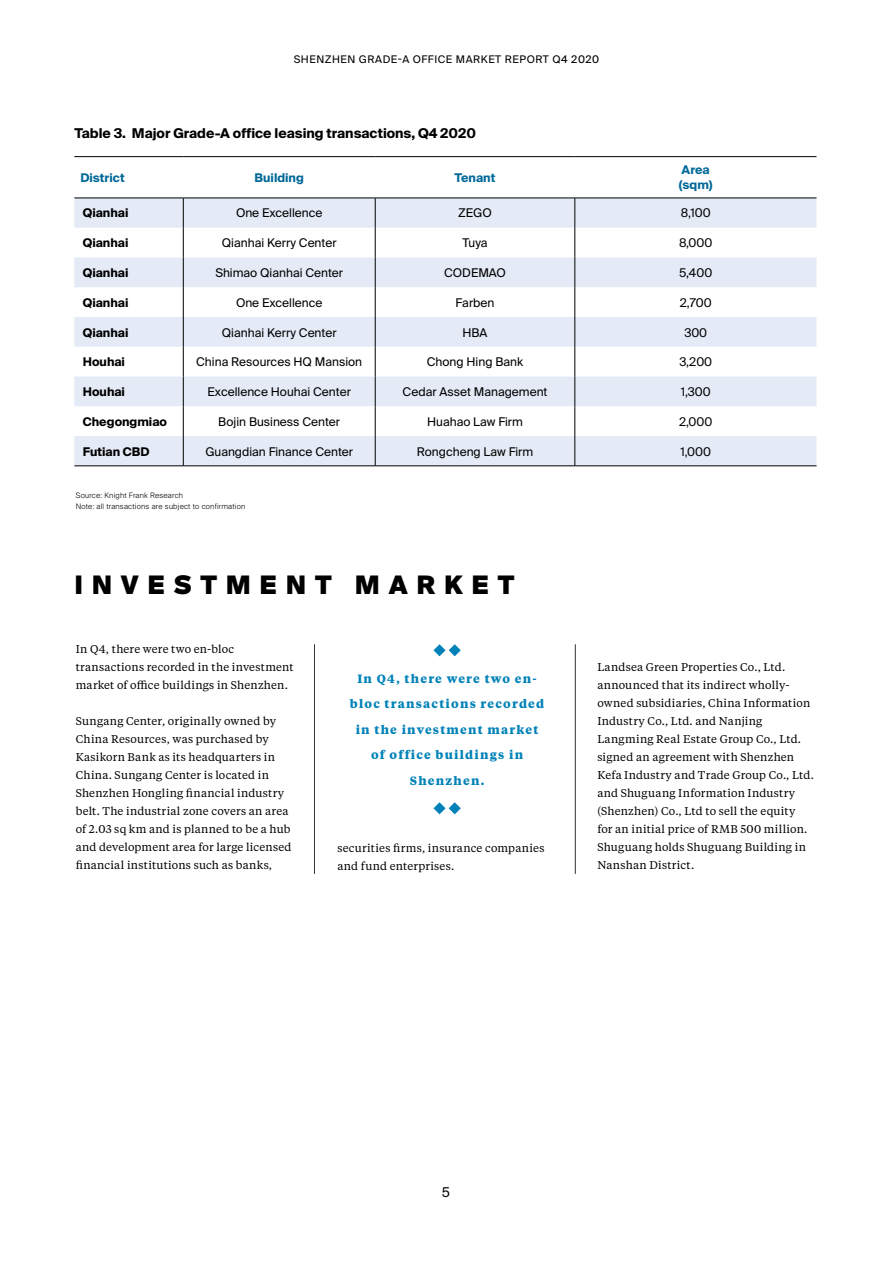
<style>
.page{position:relative;width:893px;height:1263px;background:#fff}
.page>*{position:absolute;margin:0;border:0;box-sizing:border-box;transform-origin:0 0}
.t1{font:900 25.5px "Suisse Intl";letter-spacing:.34em;color:#000}
.t2{font:700 13.5px "Suisse Intl";color:#000}
.t3{font:13.5px "Suisse Intl";color:#000}
.t4{font:12px "Suisse Intl";color:#000}
.t5{font:700 12px/25.5px "Tiempos Text";letter-spacing:.1em;color:#0082b8;text-align:center}
.t6{font:700 12px "Suisse Intl";color:#000}
.t7{font:700 12px/15px "Suisse Intl";color:#006999}
.t8{font:11.25px/18px "Tiempos Text";letter-spacing:.02em;color:#000}
.t9{font:10.5px "Suisse Intl";letter-spacing:.05em;color:#000}
.t10{font:300 7.5px/10.5px "Suisse Intl";letter-spacing:.03em;color:#000}
</style>
<div class="page">
<hr style="left:314px;top:644px;width:1px;height:230px;background:#2f3432">
<hr style="left:575px;top:644px;width:1px;height:230px;background:#2f3432">
<svg style="left:74px;top:199px;width:742px;height:267px;fill:#e4ebf7"></svg>
<hr style="left:74px;top:156px;width:109px;height:1px;background:#000">
<hr style="left:183px;top:156px;width:192px;height:1px;background:#000">
<hr style="left:375px;top:156px;width:200px;height:1px;background:#000">
<hr style="left:575px;top:156px;width:241px;height:1px;background:#000">
<hr style="left:183px;top:198px;width:1px;height:30px;background:#000">
<hr style="left:375px;top:198px;width:1px;height:30px;background:#000">
<hr style="left:575px;top:198px;width:1px;height:30px;background:#000">
<svg style="left:183px;top:228px;width:1px;height:29px"></svg>
<svg style="left:375px;top:228px;width:1px;height:29px"></svg>
<svg style="left:575px;top:228px;width:1px;height:29px"></svg>
<hr style="left:183px;top:257px;width:1px;height:30px;background:#000">
<hr style="left:375px;top:257px;width:1px;height:30px;background:#000">
<hr style="left:575px;top:257px;width:1px;height:30px;background:#000">
<hr style="left:183px;top:287px;width:1px;height:30px;background:#000">
<hr style="left:375px;top:287px;width:1px;height:30px;background:#000">
<hr style="left:575px;top:287px;width:1px;height:30px;background:#000">
<hr style="left:183px;top:317px;width:1px;height:30px;background:#000">
<hr style="left:375px;top:317px;width:1px;height:30px;background:#000">
<hr style="left:575px;top:317px;width:1px;height:30px;background:#000">
<svg style="left:183px;top:347px;width:1px;height:29px"></svg>
<svg style="left:375px;top:347px;width:1px;height:29px"></svg>
<svg style="left:575px;top:347px;width:1px;height:29px"></svg>
<hr style="left:183px;top:376px;width:1px;height:30px;background:#000">
<hr style="left:375px;top:376px;width:1px;height:30px;background:#000">
<hr style="left:575px;top:376px;width:1px;height:30px;background:#000">
<hr style="left:183px;top:406px;width:1px;height:30px;background:#000">
<hr style="left:375px;top:406px;width:1px;height:30px;background:#000">
<hr style="left:575px;top:406px;width:1px;height:30px;background:#000">
<hr style="left:183px;top:436px;width:1px;height:30px;background:#000">
<hr style="left:375px;top:436px;width:1px;height:30px;background:#000">
<hr style="left:575px;top:436px;width:1px;height:30px;background:#000">
<hr style="left:74px;top:198px;width:109px;height:1px;background:#000">
<hr style="left:183px;top:198px;width:192px;height:1px;background:#000">
<hr style="left:375px;top:198px;width:200px;height:1px;background:#000">
<hr style="left:575px;top:198px;width:241px;height:1px;background:#000">
<hr style="left:74px;top:466px;width:109px;height:1px;background:#000">
<hr style="left:183px;top:466px;width:192px;height:1px;background:#000">
<hr style="left:375px;top:466px;width:200px;height:1px;background:#000">
<hr style="left:575px;top:466px;width:241px;height:1px;background:#000">
<svg style="left:433px;top:802px;width:28px;height:12px"></svg>
<svg style="left:433px;top:644px;width:28px;height:12px"></svg>
<p class="t9" style="left:294px;top:54px;width:307px">Shenzhen Grade-a OFFICE MARKET REPORT Q4 2020</p>
<p class="t2" style="left:74px;top:125px;width:403px">Table 3. Major Grade-A office leasing transactions, Q4 2020</p>
<p class="t7" style="left:80px;top:170px;width:46px">District</p>
<p class="t7" style="left:255px;top:170px;width:51px">Building</p>
<p class="t7" style="left:455px;top:170px;width:42px">Tenant</p>
<p class="t7" style="left:679px;top:163px;width:35px">Area (sqm)</p>
<p class="t6" style="left:83px;top:206px;width:47px">Qianhai</p>
<p class="t4" style="left:236px;top:206px;width:88px">One Excellence</p>
<p class="t4" style="left:458px;top:206px;width:35px">ZEGO</p>
<p class="t4" style="left:681px;top:206px;width:31px">8,100</p>
<p class="t6" style="left:83px;top:236px;width:47px">Qianhai</p>
<p class="t4" style="left:222px;top:236px;width:116px">Qianhai Kerry Center</p>
<p class="t4" style="left:463px;top:236px;width:26px">Tuya</p>
<p class="t4" style="left:679px;top:236px;width:35px">8,000</p>
<p class="t6" style="left:83px;top:266px;width:47px">Qianhai</p>
<p class="t4" style="left:215px;top:266px;width:129px">Shimao Qianhai Center</p>
<p class="t4" style="left:444px;top:266px;width:63px">CODE MAO</p>
<p class="t4" style="left:679px;top:266px;width:35px">5,400</p>
<p class="t6" style="left:83px;top:296px;width:47px">Qianhai</p>
<p class="t4" style="left:236px;top:296px;width:88px">One Excellence</p>
<p class="t4" style="left:456px;top:296px;width:40px">Farben</p>
<p class="t4" style="left:680px;top:296px;width:34px">2,700</p>
<p class="t6" style="left:83px;top:325px;width:47px">Qianhai</p>
<p class="t4" style="left:222px;top:325px;width:116px">Qianhai Kerry Center</p>
<p class="t4" style="left:462px;top:325px;width:27px">HBA</p>
<p class="t4" style="left:684px;top:325px;width:24px">300</p>
<p class="t6" style="left:83px;top:355px;width:44px">Houhai</p>
<p class="t4" style="left:196px;top:355px;width:167px">China Resources H Q Mansion</p>
<p class="t4" style="left:427px;top:355px;width:98px">Chong H ing Bank</p>
<p class="t4" style="left:679px;top:355px;width:34px">3,200</p>
<p class="t6" style="left:83px;top:385px;width:44px">Houhai</p>
<p class="t4" style="left:208px;top:385px;width:145px">Excellence Houhai Center</p>
<p class="t4" style="left:403px;top:385px;width:146px">Cedar Asset Management</p>
<p class="t4" style="left:681px;top:385px;width:32px">1,300</p>
<p class="t6" style="left:83px;top:415px;width:86px">Chegongmiao</p>
<p class="t4" style="left:218px;top:415px;width:123px">Bojin Business Center</p>
<p class="t4" style="left:427px;top:415px;width:97px">H uahao Law Firm</p>
<p class="t4" style="left:679px;top:415px;width:35px">2,000</p>
<p class="t6" style="left:83px;top:444px;width:68px">Futian CBD</p>
<p class="t4" style="left:205px;top:444px;width:149px">Guangdian Finance Center</p>
<p class="t4" style="left:417px;top:444px;width:118px">Rongcheng Law Firm</p>
<p class="t4" style="left:680px;top:444px;width:32px">1,000</p>
<p class="t10" style="left:76px;top:490px;width:171px">Source: Knight Frank Research<br>Note: all transactions are subject to confirmation</p>
<h1 class="t1" style="left:74px;top:570px;width:442px">INVESTMENT MARKET</h1>
<p class="t8" style="left:76px;top:639px;width:219px">In Q4, there were two en-bloc transactions recorded in the investment market of office buildings in Shenzhen.</p>
<p class="t8" style="left:76px;top:711px;width:217px">Sungang Center, originally owned by China Resources, was purchased by Kasikorn Bank as its headquarters in China. Sungang Center is located in Shenzhen Hongling financial industry belt. The industrial zone covers an area of 2.03 sq km and is planned to be a hub and development area for large licensed financial institutions such as banks,</p>
<p class="t5" style="left:350px;top:665px;width:196px">In Q4, there were two en&shy;bloc transactions recorded in the investment market of office buildings in<br>Shenzhen.</p>
<p class="t8" style="left:337px;top:838px;width:208px">securities firms, insurance companies and fund enterprises.</p>
<p class="t8" style="left:597px;top:657px;width:218px">Landsea Green Properties Co., Ltd. announced that its indirect wholly&shy;owned subsidiaries, China Information Industry Co., Ltd. and Nanjing Langming Real Estate Group Co., Ltd. signed an agreement with Shenzhen Kefa Industry and Trade Group Co., Ltd. and Shuguang Information Industry (Shenzhen) Co., Ltd to sell the equity<br>for an initial price of RMB 500 million.<br>Shuguang holds Shuguang Building in Nanshan District.</p>
<p class="t3" style="left:442px;top:1185px;width:10px">5</p>
</div>
